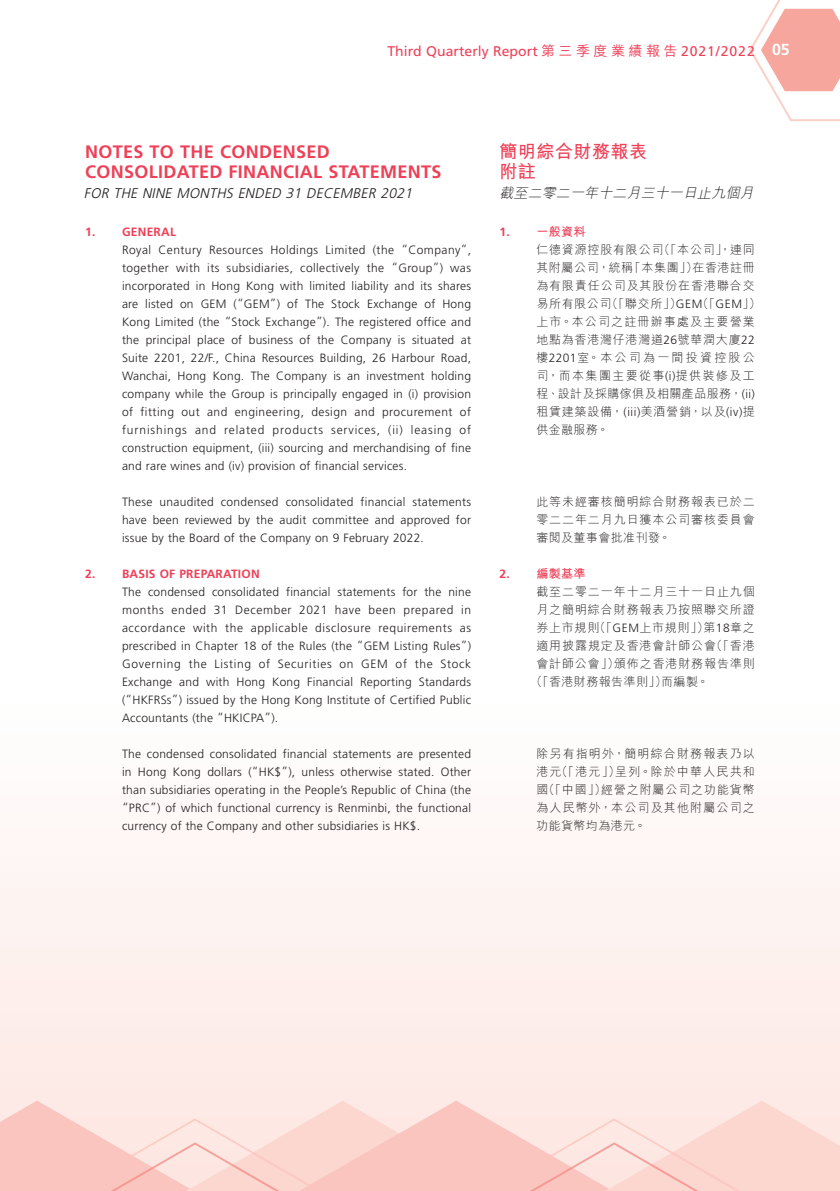
<style>
.page{position:relative;width:840px;height:1191px;background:#fff}
.page>*{position:absolute;margin:0;border:0;box-sizing:border-box;transform-origin:0 0}
.t1{font:700 18px/20px "Frutiger LT Std";letter-spacing:.02em;color:#ee4057}
.t2{font:18px/20px "M Hei HK Bold E Ten B5 H";letter-spacing:.03em;color:#ee4057}
.t3{font:14px "Frutiger LT Std";letter-spacing:.005em;color:#ee4057}
.t4{font:italic 300 14px "Frutiger LT Std";color:#231f20}
.t5{font:italic 14px "M Hei HK Light E Ten B5 H";color:#231f20}
.t6{font:300 12px/18px "Frutiger LT Std";letter-spacing:.02em;color:#231f20;text-align:justify}
.t7{font:12px/18px "M Hei HK Light E Ten B5 H";letter-spacing:.075em;color:#231f20;text-align:justify}
.t8{font:700 12px "Frutiger LT Std";letter-spacing:.02em;color:#ee4057}
.t9{font:12px "M Hei HK Light E Ten B5 H";letter-spacing:.035em;color:#231f20}
.t10{font:12px "M Hei HK Bold E Ten B5 H";letter-spacing:.03em;color:#ee4057}
.s1{font-family:"M Hei HK Medium E Ten B5 H"}
.s2{font-weight:700;font-size:16px;color:#fff}
.s3{font-family:"Frutiger LT Std";font-weight:700}
.s4{font-family:"Frutiger LT Std";font-weight:300}
</style>
<div class="page">
<div style="left:0;top:857px;width:839px;height:243px;background:#fdf0ed"></div>
<svg style="left:749px;top:0;width:90px;height:121px"></svg>
<svg style="left:0;top:1100px;width:216px;height:91px;background:#fbd4cf"></svg>
<svg style="left:216px;top:1100px;width:237px;height:91px;background:#fbd6d0"></svg>
<svg style="left:453px;top:1100px;width:386px;height:91px;background:#fbd9d3"></svg>
<p class="t3" style="left:387px;top:46px;width:403px">Third Quarterly Report <span class="s1">第三季度業績報告</span> 2021/2022 <span class="s2">05</span></p>
<h1 class="t1" style="left:85px;top:143px;width:357px">NOTES TO THE CONDENSED<br>CONSOLIDATED FINANCIAL STATEMENTS</h1>
<p class="t4" style="left:84px;top:187px;width:332px">FOR THE NINE MONTHS ENDED 31 DECEMBER 2021</p>
<p class="t8" style="left:85px;top:227px;width:92px">1. GENERAL</p>
<p class="t6" style="left:122px;top:242px;width:350px">Royal Century Resources Holdings Limited (the “Company”, together with its subsidiaries, collectively the “Group”) was incorporated in Hong Kong with limited liability and its shares are listed on GEM (“GEM”) of The Stock Exchange of Hong Kong Limited (the “Stock Exchange”). The registered office and the principal place of business of the Company is situated at Suite 2201, 22/F., China Resources Building, 26 Harbour Road, Wanchai, Hong Kong. The Company is an investment holding company while the Group is principally engaged in (i) provision of fitting out and engineering, design and procurement of furnishings and related products services, (ii) leasing of construction equipment, (iii) sourcing and merchandising of fine and rare wines and (iv) provision of financial services.</p>
<p class="t6" style="left:122px;top:494px;width:350px">These unaudited condensed consolidated financial statements have been reviewed by the audit committee and approved for issue by the Board of the Company on 9 February 2022.</p>
<p class="t8" style="left:85px;top:569px;width:176px">2. BASIS OF PREPARATION</p>
<p class="t6" style="left:122px;top:584px;width:350px">The condensed consolidated financial statements for the nine months ended 31 December 2021 have been prepared in accordance with the applicable disclosure requirements as prescribed in Chapter 18 of the Rules (the “GEM Listing Rules”)<br>Governing the Listing of Securities on GEM of the Stock Exchange and with Hong Kong Financial Reporting Standards (“HKFRSs”) issued by the Hong Kong Institute of Certified Public Accountants (the “HKICPA”).</p>
<p class="t6" style="left:122px;top:746px;width:350px">The condensed consolidated financial statements are presented in Hong Kong dollars (“HK$”), unless otherwise stated. Other than subsidiaries operating in the People’s Republic of China (the “PRC”) of which functional currency is Renminbi, the functional currency of the Company and other subsidiaries is HK$.</p>
<h1 class="t2" style="left:499px;top:143px;width:149px">簡明綜合財務報表附註</h1>
<p class="t5" style="left:499px;top:187px;width:258px">截至二零二一年十二月三十一日止九個月</p>
<p class="t10" style="left:499px;top:227px;width:87px"><span class="s3">1.</span> 一般資料</p>
<p class="t7" style="left:536px;top:242px;width:226px;text-align:left">仁德資源控股有限公司（「本公司」，連同其附屬公司，統稱「本集團」）在香港註冊為有限責任公司及其股份在香港聯合交易所有限公司（「聯交所」）<span class="s4">GEM</span>（「<span class="s4">GEM</span>」）上市。本公司之註冊辦事處及主要營業地點為香港灣仔港灣道<span class="s4">26</span>號華潤大廈<span class="s4">22</span>樓<span class="s4">2201</span>室。本公司為一間投資控股公司，而本集團主要從事<span class="s4">(i)</span>提供裝修及工程、設計及採購傢俱及相關產品服務，<span class="s4">(ii)</span>租賃建築設備，<span class="s4">(iii)</span>美酒營銷，以及<span class="s4">(iv)</span>提供金融服務。</p>
<p class="t7" style="left:536px;top:494px;width:220px">此等未經審核簡明綜合財務報表已於二零二二年二月九日獲本公司審核委員會審閱及董事會批准刊發。</p>
<p class="t10" style="left:499px;top:569px;width:87px"><span class="s3">2.</span> 編製基準</p>
<p class="t7" style="left:536px;top:584px;width:220px">截至二零二一年十二月三十一日止九個</p>
<p class="t7" style="left:536px;top:602px;width:220px">月之簡明綜合財務報表乃按照聯交所證</p>
<p class="t7" style="left:536px;top:620px;width:220px">券上市規則（「<span class="s4">GEM</span>上市規則」）第<span class="s4">18</span>章之</p>
<p class="t7" style="left:536px;top:638px;width:220px">適用披露規定及香港會計師公會（「香港</p>
<p class="t7" style="left:536px;top:656px;width:220px">會計師公會」）頒佈之香港財務報告準則</p>
<p class="t9" style="left:530px;top:677px;width:180px">（「香港財務報告準則」）而編製。</p>
<p class="t7" style="left:536px;top:746px;width:220px">除另有指明外，簡明綜合財務報表乃以港元（「港元」）呈列。除於中華人民共和國（「中國」）經營之附屬公司之功能貨幣為人民幣外，本公司及其他附屬公司之功能貨幣均為港元。</p>
</div>
